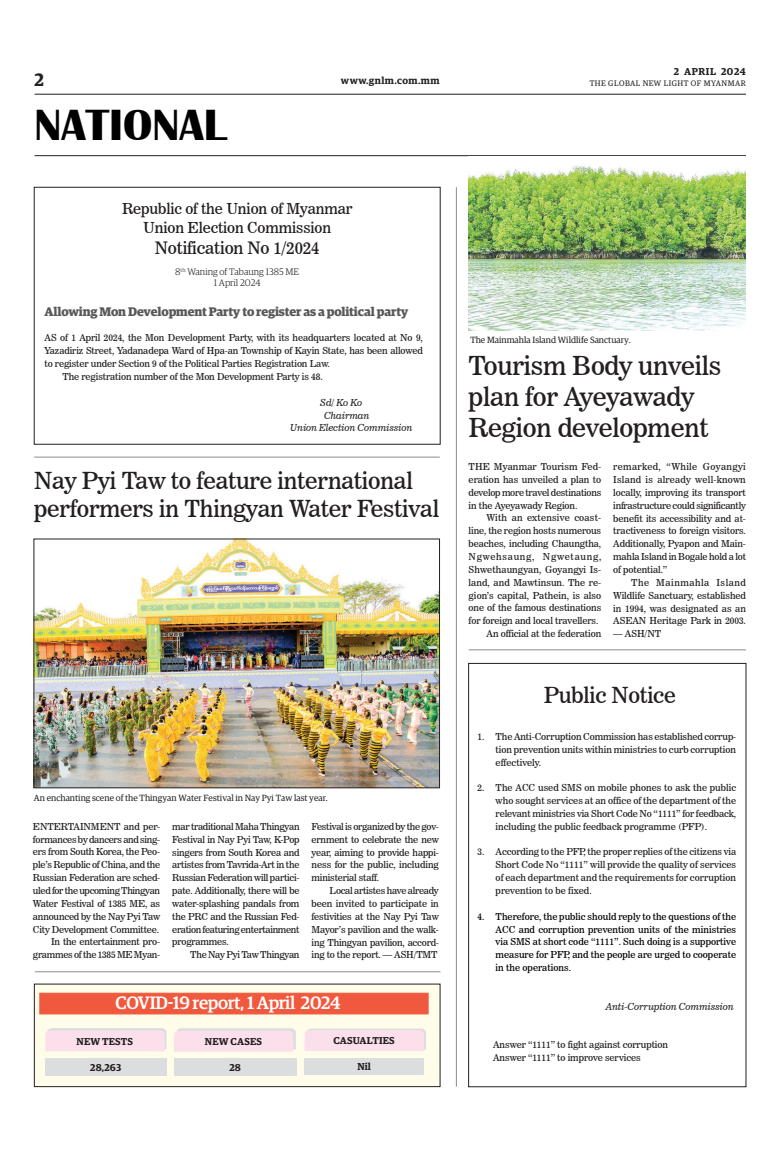
<style>
.page{position:relative;width:773px;height:1152px;background:#fff}
.page>*{position:absolute;margin:0;border:0;box-sizing:border-box;transform-origin:0 0}
.t1{font:700 45px "Britannic";color:#000001}
._2_Clm_Head{font:26px/31.2px "News 706 BT Roman C";letter-spacing:-.01em;color:#231f20}
._2_Clm_Head-2{font:23.4px/28px "News 706 BT Roman C";letter-spacing:-.01em;color:#231f20}
._2_Clm_Head-3{font:22px "News 706 BT Roman C";letter-spacing:-.01em;color:#231f20}
._2_Clm_Head-4{font:500 18px "Guardian Egyp";letter-spacing:-.02em;color:#fff}
.t2{font:600 18px "Guardian Egyp";color:#231f20}
._2_Clm_Head-5{font:17px "News 706 BT Roman C";letter-spacing:-.01em;color:#231f20}
._2_Clm_Head-6{font:15px "News 706 BT Roman C";letter-spacing:-.01em;color:#231f20}
.Sub_Body{font:700 12.5px "Guardian Egyp";letter-spacing:-.01em;color:#57585a}
.Spill_Style{font:600 10px "Guardian Egyp";letter-spacing:.02em;color:#231f20}
.Spill_Style-2{font:600 10px "Guardian Egyp";letter-spacing:.04em;color:#231f20}
.Spill_Style-3{font:600 10px "Guardian Egyp";letter-spacing:.06em;color:#231f20}
._2nd_Body{font:9.5px/12.9px "News 706 BT Roman C";letter-spacing:-.01em;color:#231f20;text-align:justify}
.Normal_Para{font:9.5px/12.9px "News 706 BT Roman C";letter-spacing:-.02em;color:#231f20;text-align:justify}
._2nd_Body-2{font:9.5px/12.9px "News 706 BT Roman C";color:#000;text-align:justify}
._2nd_Body-3{font:9.5px "News 706 BT Italic C";letter-spacing:-.01em;color:#231f20}
.t3{font:300 9.5px/11.4px "Guardian Egyp";color:#231f20;text-align:center}
._2nd_Body-4{font:9.5px "News 706 BT Roman C";letter-spacing:-.03em;color:#231f20}
.t4{font:9px "Guardian Egyp";color:#231f20}
.t5{font:8px "Guardian Egyp";letter-spacing:.06em;color:#231f20}
</style>
<div class="page">
<hr style="left:35px;top:94px;width:711px;height:1px;background:#231f20">
<hr style="left:35px;top:155px;width:711px;height:1px;background:#231f20">
<img style="left:468px;top:165px;width:278px;height:165px">
<div style="left:34px;top:187px;width:406px;height:258px;border:1px solid #231f20"></div>
<img style="left:36px;top:541px;width:401px;height:245px">
<div style="left:34px;top:539px;width:405px;height:249px;border:1px solid #231f20"></div>
<hr style="left:35px;top:972px;width:405px;height:1px;background:#231f20">
<div style="left:34px;top:984px;width:406px;height:103px;background:#fffde9"></div>
<div style="left:34px;top:984px;width:406px;height:103px;border:1px solid #231f20"></div>
<div style="left:40px;top:993px;width:388px;height:21px;background:#f0593e"></div>
<div style="left:45px;top:1058px;width:121px;height:18px;background:#dcdddf"></div>
<div style="left:174px;top:1058px;width:122px;height:18px;background:#dcdddf"></div>
<svg style="left:174px;top:1028px;width:122px;height:24px;background:#f7dfe9"></svg>
<div style="left:304px;top:1058px;width:120px;height:17px;background:#dcdddf"></div>
<svg style="left:304px;top:1029px;width:122px;height:22px;background:#f9dfea"></svg>
<svg style="left:45px;top:1028px;width:121px;height:23px;background:#f7dfe9"></svg>
<hr style="left:468px;top:650px;width:278px;height:1px;background:#231f20">
<hr style="left:456px;top:187px;width:1px;height:900px;background:#231f20">
<hr style="left:34px;top:457px;width:406px;height:1px;background:#231f20">
<div style="left:468px;top:663px;width:278px;height:424px;border:1px solid #231f20"></div>
<h3 class="t2" style="left:35px;top:67px;width:11px">2</h3>
<h1 class="t1" style="left:35px;top:100px;width:193px">NATIONAL</h1>
<p class="Spill_Style-3" style="left:673px;top:64px;width:74px">2 APRIL 2024</p>
<p class="Spill_Style-2" style="left:341px;top:73px;width:100px">www.gnlm.com.mm</p>
<p class="t5" style="left:589px;top:78px;width:158px">THE GLOBAL NEW LIGHT OF MYANMAR</p>
<p class="_2_Clm_Head-6" style="left:122px;top:200px;width:232px">Republic of the Union of Myanmar</p>
<p class="_2_Clm_Head-6" style="left:143px;top:219px;width:189px">Union Election Commission</p>
<p class="_2_Clm_Head-5" style="left:155px;top:238px;width:166px">Notification No 1/2024</p>
<p class="t3" style="left:175px;top:265px;width:125px">8<sup>th</sup> Waning of Tabaung 1385 ME<br>1 April 2024</p>
<p class="Sub_Body" style="left:44px;top:302px;width:365px">Allowing Mon Development Party to register as a political party</p>
<p class="Normal_Para" style="left:44px;top:332px;width:380px">AS of 1 April 2024, the Mon Development Party, with its headquarters located at No 9, Yazadiriz Street, Yadanadepa Ward of Hpa-an Township of Kayin State, has been allowed to register under Section 9 of the Political Parties Registration Law.</p>
<p class="_2nd_Body" style="left:62px;top:370px;width:262px">The registration number of the Mon Development Party is 48.</p>
<p class="_2nd_Body-3" style="left:320px;top:397px;width:43px">Sd/ Ko Ko</p>
<p class="_2nd_Body-3" style="left:324px;top:410px;width:47px">Chairman</p>
<p class="_2nd_Body-3" style="left:290px;top:422px;width:124px">Union Election Commission</p>
<p class="_2_Clm_Head-2" style="left:34px;top:467px;width:406px">Nay Pyi Taw to feature international performers in Thingyan Water Festival</p>
<p class="t4" style="left:34px;top:792px;width:295px">An enchanting scene of the Thingyan Water Festival in Nay Pyi Taw last year.</p>
<p class="Normal_Para" style="left:33px;top:820px;width:129px">ENTERTAINMENT and per&shy;formances by dancers and sing&shy;ers from South Korea, the Peo&shy;ple’s Republic of China, and the Russian Federation are sched&shy;uled for the upcoming Thingyan Water Festival of 1385 ME, as announced by the Nay Pyi Taw City Development Committee.</p>
<p class="_2nd_Body" style="left:33px;top:936px;width:129px;text-align:right">In the entertainment pro&shy;grammes of the 1385 ME Myan-</p>
<p class="_2nd_Body" style="left:172px;top:820px;width:129px">mar traditional Maha Thingyan Festival in Nay Pyi Taw, K-Pop singers from South Korea and artistes from Tavrida-Art in the Russian Federation will partici&shy;pate. Additionally, there will be water-splashing pandals from the PRC and the Russian Fed&shy;eration featuring entertainment programmes.</p>
<p class="_2nd_Body-4" style="left:190px;top:949px;width:111px">The Nay Pyi Taw Thingyan</p>
<p class="_2nd_Body" style="left:311px;top:820px;width:129px">Festival is organized by the gov&shy;ernment to celebrate the new year, aiming to provide happi&shy;ness for the public, including ministerial staff.</p>
<p class="_2nd_Body" style="left:311px;top:884px;width:129px;text-indent:18px">Local artistes have already been invited to participate in festivities at the Nay Pyi Taw Mayor’s pavilion and the walk&shy;ing Thingyan pavilion, accord&shy;ing to the report. — ASH/TMT</p>
<p class="_2_Clm_Head-4" style="left:116px;top:990px;width:226px">COVID-19 report, 1 April 2024</p>
<p class="Spill_Style" style="left:77px;top:1034px;width:58px">NEW TESTS</p>
<p class="Spill_Style" style="left:333px;top:1034px;width:63px">CASUALTIES</p>
<p class="Spill_Style" style="left:205px;top:1034px;width:59px">NEW CASES</p>
<p class="Spill_Style" style="left:90px;top:1060px;width:33px">28,263</p>
<p class="Spill_Style" style="left:229px;top:1060px;width:13px">28</p>
<p class="Spill_Style" style="left:357px;top:1059px;width:15px">Nil</p>
<p class="t4" style="left:470px;top:334px;width:162px">The Mainmahla Island Wildlife Sanctuary.</p>
<p class="_2_Clm_Head" style="left:468px;top:350px;width:254px">Tourism Body unveils plan for Ayeyawady<br>Region development</p>
<p class="Normal_Para" style="left:468px;top:460px;width:134px">THE Myanmar Tourism Fed&shy;eration has unveiled a plan to develop more travel destinations in the Ayeyawady Region.</p>
<p class="_2nd_Body" style="left:468px;top:512px;width:134px;text-indent:18px">With an extensive coast&shy;line, the region hosts numerous beaches, including Chaungtha, Ngwehsaung, Ngwetaung, Shwethaungyan, Goyangyi Is&shy;land, and Mawtinsun. The re&shy;gion’s capital, Pathein, is also one of the famous destinations for foreign and local travellers.</p>
<p class="_2nd_Body" style="left:486px;top:627px;width:116px">An official at the federation</p>
<p class="_2nd_Body" style="left:613px;top:460px;width:134px">remarked, “While Goyangyi Island is already well-known locally, improving its transport infrastructure could significantly benefit its accessibility and at&shy;tractiveness to foreign visitors.<br>Additionally, Pyapon and Main&shy;mahla Island in Bogale hold a lot of potential.”</p>
<p class="_2nd_Body" style="left:613px;top:576px;width:134px;text-indent:18px">The Mainmahla Island Wildlife Sanctuary, established in 1994, was designated as an ASEAN Heritage Park in 2003.</p>
<p class="_2nd_Body" style="left:613px;top:627px;width:49px">— ASH/NT</p>
<p class="_2_Clm_Head-3" style="left:543px;top:682px;width:134px">Public Notice</p>
<p class="_2nd_Body" style="left:495px;top:730px;width:242px;text-indent:-18px">1. The Anti-Corruption Commission has established corrup&shy;tion prevention units within ministries to curb corruption effectively.</p>
<p class="_2nd_Body" style="left:495px;top:781px;width:242px;text-indent:-18px">2. The ACC used SMS on mobile phones to ask the public who sought services at an office of the department of the relevant ministries via Short Code No “1111” for feedback, including the public feedback programme (PFP).</p>
<p class="_2nd_Body" style="left:495px;top:846px;width:242px;text-indent:-18px">3. According to the PFP, the proper replies of the citizens via Short Code No “1111” will provide the quality of services of each department and the requirements for corruption prevention to be fixed.</p>
<p class="_2nd_Body-2" style="left:495px;top:910px;width:242px;text-indent:-18px">4. Therefore, the public should reply to the questions of the ACC and corruption prevention units of the ministries via SMS at short code “1111”. Such doing is a supportive measure for PFP, and the people are urged to cooperate in the operations.</p>
<p class="_2nd_Body-3" style="left:606px;top:1001px;width:129px">Anti-Corruption Commission</p>
<p class="_2nd_Body" style="left:493px;top:1038px;width:176px">Answer “1111” to fight against corruption</p>
<p class="_2nd_Body" style="left:493px;top:1051px;width:149px">Answer “1111” to improve services</p>
</div>
